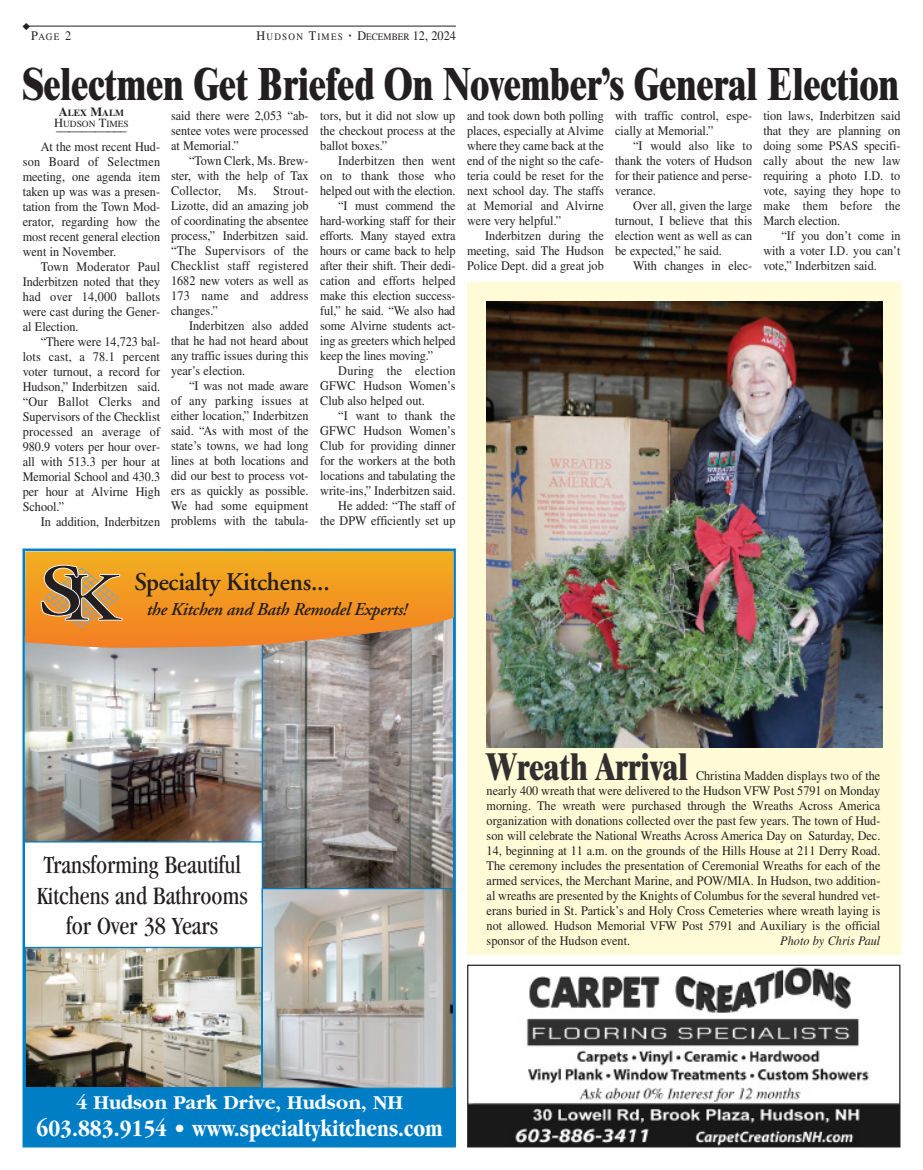
<style>
.page{position:relative;width:923px;height:1170px;background:#fff}
.page>*{position:absolute;margin:0;border:0;box-sizing:border-box;transform-origin:0 0}
.t1{font:800 45px "Times";color:#231f20;scale:.77 1}
.t2{font:800 37.5px "Times";color:#312f30;scale:.8 1}
.t3{font:condensed 25.62px/30.8px "Garamond";color:#231f20;text-align:center}
.t4{font:600 25.5px "Adobe Garamond";letter-spacing:-.01em;color:#231f20}
.t5{font:700 condensed 24.38px "Garamond";color:#fff}
.t6{font:italic 23.12px "Adobe Garamond";color:#fff}
.t7{font:700 20.5px "Garamond";color:#fff}
.t8{font:italic 600 18.12px "Adobe Garamond";color:#231f20}
.t9{font:13.75px "Times";color:#231f20}
.t10{font:13.12px/15px "Times";color:#231f20;text-align:justify;scale:.93 1}
.t11{font:13.12px "Times";letter-spacing:.02em;color:#231f20;scale:.93 1}
.t12{font:italic 13.12px "Times";color:#231f20;scale:.93 1}
.t13{font:9.88px "Times";letter-spacing:.135em;color:#231f20;scale:.93 1}
.t14{font:9.38px/11.2px "Times";color:#231f20;text-align:center}
.s1{font-size:13.12px}
.s2{font-size:7.5px}
.s3{font-weight:700;font-size:12.5px}
.s4{font-weight:700}
.s5{font-size:12.5px}
</style>
<div class="page">
<hr style="left:23px;top:26px;width:433px;height:1px;background:#231f20">
<svg style="left:25px;top:552px;width:428px;height:395px"></svg>
<div style="left:23px;top:1088px;width:432px;height:58px;background:#007ec5"></div>
<img style="left:25px;top:648px;width:237px;height:193px">
<img style="left:264px;top:648px;width:188px;height:240px">
<img style="left:264px;top:890px;width:188px;height:197px">
<div style="left:262px;top:888px;width:192px;height:201px;border:1px solid #007ec5"></div>
<img style="left:27px;top:949px;width:233px;height:137px">
<div style="left:25px;top:947px;width:237px;height:141px;border:1px solid #007ec5"></div>
<svg style="left:25px;top:617px;width:428px;height:31px;background:#de8b40"></svg>
<img style="left:469px;top:967px;width:429px;height:179px">
<div style="left:467px;top:965px;width:433px;height:183px;border:1px solid #231f20"></div>
<div style="left:467px;top:282px;width:433px;height:673px;background:#fffbd6"></div>
<img style="left:486px;top:302px;width:396px;height:445px">
<svg style="left:23px;top:25px;width:7px;height:2px"></svg>
<p class="t13" style="left:31px;top:33px;width:44px"><span class="s1">P</span>AGE <span class="s1">2</span></p>
<p class="t13" style="left:256px;top:33px;width:216px"><span class="s1">H</span>UDSON <span class="s1">T</span>IMES <span class="s2">•</span> <span class="s1">D</span>ECEMBER <span class="s1">12, 2024</span></p>
<h1 class="t1" style="left:22px;top:67px;width:1140px">Selectmen Get Briefed On November’s General Election</h1>
<p class="t14" style="left:54px;top:108px;width:76px"><span class="s3">A</span><span class="s4">LEX</span> <span class="s3">M</span><span class="s4">ALM<br></span><span class="s5">H</span>UDSON <span class="s5">T</span>IMES</p>
<p class="t9" style="left:56px;top:125px;width:72px">————–––</p>
<p class="t10" style="left:23px;top:140px;width:149px;text-indent:18px">At the most recent Hud&shy;son Board of Selectmen meeting, one agenda item taken up was was a presen&shy;tation from the Town Mod&shy;erator, regarding how the most recent general election went in November.</p>
<p class="t10" style="left:23px;top:260px;width:149px;text-indent:18px">Town Moderator Paul Inderbitzen noted that they had over 14,000 ballots were cast during the Gener&shy;al Election.</p>
<p class="t10" style="left:23px;top:335px;width:149px;text-indent:18px">“There were 14,723 bal&shy;lots cast, a 78.1 percent voter turnout, a record for Hudson,” Inderbitzen said. “Our Ballot Clerks and Supervisors of the Checklist processed an average of 980.9 voters per hour over&shy;all with 513.3 per hour at Memorial School and 430.3 per hour at Alvirne High School.”</p>
<p class="t10" style="left:41px;top:515px;width:130px">In addition, Inderbitzen</p>
<p class="t10" style="left:467px;top:109px;width:148px">and took down both polling places, especially at Alvime where they came back at the end of the night so the cafe&shy;teria could be reset for the next school day. The staffs at Memorial and Alvirne were very helpful.”</p>
<p class="t10" style="left:467px;top:229px;width:148px;text-indent:18px">Inderbitzen during the meeting, said The Hudson Police Dept. did a great job</p>
<p class="t10" style="left:615px;top:109px;width:149px">with traffic control, espe&shy;cially at Memorial.”</p>
<p class="t10" style="left:615px;top:139px;width:149px;text-indent:18px">“I would also like to thank the voters of Hudson for their patience and perse&shy;verance.</p>
<p class="t10" style="left:615px;top:199px;width:149px;text-indent:18px">Over all, given the large turnout, I believe that this election went as well as can be expected,” he said.</p>
<p class="t10" style="left:633px;top:259px;width:129px">With changes in elec-</p>
<p class="t10" style="left:763px;top:109px;width:149px">tion laws, Inderbitzen said that they are planning on doing some PSAS specifi&shy;cally about the new law requiring a photo I.D. to vote, saying they hope to make them before the March election.</p>
<p class="t10" style="left:763px;top:229px;width:149px;text-indent:18px">“If you don’t come in with a voter I.D. you can’t vote,” Inderbitzen said.</p>
<p class="t10" style="left:171px;top:110px;width:149px">said there were 2,053 “ab&shy;sentee votes were processed at Memorial.”</p>
<p class="t10" style="left:171px;top:155px;width:149px;text-indent:18px">“Town Clerk, Ms. Brew&shy;ster, with the help of Tax Collector, Ms. Strout-Lizotte, did an amazing job of coordinating the absentee process,” Inderbitzen said. “The Supervisors of the Checklist staff registered 1682 new voters as well as 173 name and address changes.”</p>
<p class="t10" style="left:171px;top:320px;width:149px;text-indent:18px">Inderbitzen also added that he had not heard about any traffic issues during this year’s election.</p>
<p class="t10" style="left:171px;top:380px;width:149px;text-indent:18px">“I was not made aware of any parking issues at either location,” Inderbitzen said. “As with most of the state’s towns, we had long lines at both locations and did our best to process vot&shy;ers as quickly as possible.<br>We had some equipment problems with the tabula-</p>
<p class="t10" style="left:320px;top:110px;width:147px">tors, but it did not slow up the checkout process at the ballot boxes.”</p>
<p class="t10" style="left:338px;top:155px;width:127px">Inderbitzen then went</p>
<p class="t10" style="left:320px;top:170px;width:147px">on to thank those who</p>
<p class="t10" style="left:320px;top:185px;width:147px">helped out with the election.</p>
<p class="t10" style="left:338px;top:200px;width:127px">“I must commend the</p>
<p class="t10" style="left:320px;top:215px;width:147px">hard-working staff for their</p>
<p class="t10" style="left:320px;top:230px;width:147px">efforts. Many stayed extra</p>
<p class="t10" style="left:320px;top:245px;width:147px">hours or came back to help</p>
<p class="t10" style="left:320px;top:260px;width:147px">after their shift. Their dedi-</p>
<p class="t10" style="left:320px;top:275px;width:147px">cation and efforts helped</p>
<p class="t10" style="left:320px;top:290px;width:147px">make this election success-</p>
<p class="t10" style="left:320px;top:305px;width:147px">ful,” he said. “We also had</p>
<p class="t10" style="left:320px;top:320px;width:147px">some Alvirne students act-</p>
<p class="t10" style="left:320px;top:335px;width:147px">ing as greeters which helped</p>
<p class="t10" style="left:320px;top:350px;width:123px">keep the lines moving.”</p>
<p class="t11" style="left:338px;top:366px;width:127px">During the election</p>
<p class="t10" style="left:320px;top:380px;width:147px">GFWC Hudson Women’s</p>
<p class="t10" style="left:320px;top:395px;width:114px">Club also helped out.</p>
<p class="t10" style="left:338px;top:410px;width:127px">“I want to thank the</p>
<p class="t10" style="left:320px;top:425px;width:147px">GFWC Hudson Women’s</p>
<p class="t10" style="left:320px;top:440px;width:147px">Club for providing dinner</p>
<p class="t10" style="left:320px;top:455px;width:147px">for the workers at the both</p>
<p class="t10" style="left:320px;top:470px;width:147px">locations and tabulating the</p>
<p class="t10" style="left:320px;top:485px;width:147px">write-ins,” Inderbitzen said.</p>
<p class="t10" style="left:338px;top:500px;width:127px">He added: “The staff of</p>
<p class="t10" style="left:320px;top:515px;width:147px">the DPW efficiently set up</p>
<h3 class="t4" style="left:134px;top:572px;width:197px">Specialty Kitchens...</h3>
<h3 class="t8" style="left:147px;top:602px;width:264px">the Kitchen and Bath Remodel Experts!</h3>
<h3 class="t3" style="left:37px;top:851px;width:212px">Transforming Beautiful<br>Kitchens and Bathrooms for Over 38 Years</h3>
<h2 class="t2" style="left:486px;top:753px;width:253px">Wreath Arrival</h2>
<p class="t10" style="left:486px;top:769px;width:425px;text-indent:209px">Christina Madden displays two of the nearly 400 wreath that were delivered to the Hudson VFW Post 5791 on Monday morning. The wreath were purchased through the Wreaths Across America organization with donations collected over the past few years. The town of Hud&shy;son will celebrate the National Wreaths Across America Day on Saturday, Dec.<br>14, beginning at 11 a.m. on the grounds of the Hills House at 211 Derry Road.<br>The ceremony includes the presentation of Ceremonial Wreaths for each of the armed services, the Merchant Marine, and POW/MIA. In Hudson, two addition&shy;al wreaths are presented by the Knights of Columbus for the several hundred vet&shy;erans buried in St. Partick’s and Holy Cross Cemeteries where wreath laying is not allowed. Hudson Memorial VFW Post 5791 and Auxiliary is the official sponsor of the Hudson event.</p>
<p class="t12" style="left:780px;top:936px;width:109px">Photo by Chris Paul</p>
<h3 class="t7" style="left:76px;top:1090px;width:328px">4 Hudson Park Drive, Hudson, NH</h3>
<h3 class="t5" style="left:36px;top:1119px;width:407px">603.883.9154 • www.specialtykitchens.com</h3>
<h3 class="t6" style="left:142px;top:1126px;width:263px">www.specialtykitchens.com</h3>
</div>
